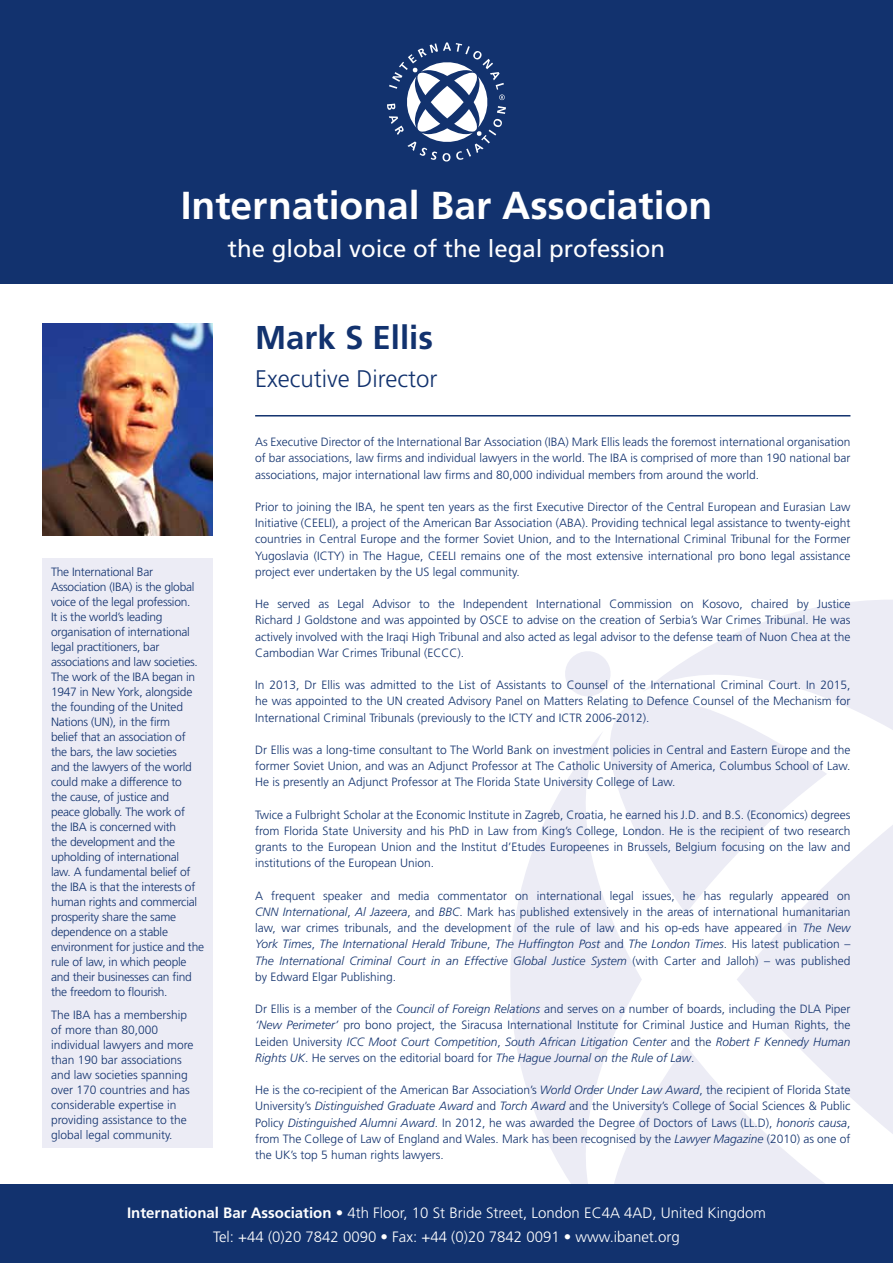
<style>
.page{position:relative;width:893px;height:1263px;background:#fff}
.page>*{position:absolute;margin:0;border:0;box-sizing:border-box;transform-origin:0 0}
.t1{font:700 39px "Frutiger";color:#fff}
.t2{font:700 33px "Frutiger";color:#12326e}
.t3{font:24px "Frutiger";color:#fff}
.t4{font:300 24px "Frutiger";color:#12326e}
.t5{font:300 15px/24px "Frutiger";color:#fff;text-align:center}
.t6{font:300 12px/16.2px "Frutiger";letter-spacing:-.02em;color:#12326e;text-align:justify}
.t7{font:300 12px/15px "Frutiger";color:#12326e}
.s1{font-style:italic}
.s2{font-weight:700}
</style>
<div class="page">
<svg style="left:565px;top:651px;width:46px;height:45px"></svg>
<svg style="left:593px;top:682px;width:233px;height:231px;fill:#ececf5"></svg>
<svg style="left:642px;top:1046px;width:185px;height:139px;fill:#ececf5"></svg>
<svg style="left:737px;top:824px;width:156px;height:310px;fill:#ececf5"></svg>
<svg style="left:642px;top:600px;width:251px;height:130px"></svg>
<svg style="left:479px;top:731px;width:163px;height:454px"></svg>
<div style="left:0;top:0;width:893px;height:284px;background:#12326e"></div>
<svg style="left:387px;top:43px;width:119px;height:119px"></svg>
<div style="left:0;top:1185px;width:893px;height:78px;background:#12326e"></div>
<hr style="left:255px;top:415px;width:595px;height:1px;background:#12326e">
<img style="left:43px;top:323px;width:170px;height:213px">
<div style="left:43px;top:558px;width:170px;height:590px;background:#ececf5"></div>
<h1 class="t1" style="left:181px;top:182px;width:533px">International Bar Association</h1>
<h3 class="t3" style="left:228px;top:235px;width:439px">the global voice of the legal profession</h3>
<p class="t6" style="left:51px;top:564px;width:155px;line-height:15px;text-align:left">The International Bar<br>Association (IBA) is the global voice of the legal profession.<br>It is the world’s leading organisation of international legal practitioners, bar associations and law societies.<br>The work of the IBA began in<br>1947 in New York, alongside the founding of the United<br>Nations (UN), in the firm<br>belief that an association of the bars, the law societies<br>and the lawyers of the world could make a difference to<br>the cause, of justice and<br>peace globally. The work of the IBA is concerned with<br>the development and the upholding of international<br>law. A fundamental belief of the IBA is that the interests of human rights and commercial prosperity share the same dependence on a stable environment for justice and the rule of law, in which people and their businesses can find the freedom to flourish.</p>
<p class="t7" style="left:51px;top:1007px;width:144px">The IBA has a membership of more than 80,000 individual lawyers and more than 190 bar associations and law societies spanning over 170 countries and has considerable expertise in providing assistance to the global legal community.</p>
<h2 class="t2" style="left:255px;top:318px;width:179px">Mark S Ellis</h2>
<h3 class="t4" style="left:255px;top:365px;width:184px">Executive Director</h3>
<p class="t6" style="left:255px;top:434px;width:597px">As Executive Director of the International Bar Association (IBA) Mark Ellis leads the foremost international organisation of bar associations, law firms and individual lawyers in the world. The IBA is comprised of more than 190 national bar associations, major international law firms and 80,000 individual members from around the world.</p>
<p class="t6" style="left:255px;top:499px;width:597px">Prior to joining the IBA, he spent ten years as the first Executive Director of the Central European and Eurasian Law Initiative (CEELI), a project of the American Bar Association (ABA). Providing technical legal assistance to twenty-eight countries in Central Europe and the former Soviet Union, and to the International Criminal Tribunal for the Former Yugoslavia (ICTY) in The Hague, CEELI remains one of the most extensive international pro bono legal assistance project ever undertaken by the US legal community.</p>
<p class="t6" style="left:255px;top:596px;width:597px">He served as Legal Advisor to the Independent International Commission on Kosovo, chaired by Justice Richard J Goldstone and was appointed by OSCE to advise on the creation of Serbia’s War Crimes Tribunal. He was actively involved with the Iraqi High Tribunal and also acted as legal advisor to the defense team of Nuon Chea at the Cambodian War Crimes Tribunal (ECCC).</p>
<p class="t6" style="left:255px;top:677px;width:597px">In 2013, Dr Ellis was admitted to the List of Assistants to Counsel of the International Criminal Court. In 2015, he was appointed to the UN created Advisory Panel on Matters Relating to Defence Counsel of the Mechanism for International Criminal Tribunals (previously to the ICTY and ICTR 2006-2012).</p>
<p class="t6" style="left:255px;top:742px;width:597px">Dr Ellis was a long-time consultant to The World Bank on investment policies in Central and Eastern Europe and the former Soviet Union, and was an Adjunct Professor at The Catholic University of America, Columbus School of Law.<br>He is presently an Adjunct Professor at The Florida State University College of Law.</p>
<p class="t6" style="left:255px;top:806px;width:597px">Twice a Fulbright Scholar at the Economic Institute in Zagreb, Croatia, he earned his J.D. and B.S. (Economics) degrees from Florida State University and his PhD in Law from King’s College, London. He is the recipient of two research grants to the European Union and the Institut d’Etudes Europeenes in Brussels, Belgium focusing on the law and institutions of the European Union.</p>
<p class="t6" style="left:255px;top:887px;width:597px">A frequent speaker and media commentator on international legal issues, he has regularly appeared on <span class="s1">CNN International</span>, <span class="s1">Al Jazeera</span>, and <span class="s1">BBC</span>. Mark has published extensively in the areas of international humanitarian law, war crimes tribunals, and the development of the rule of law and his op-eds have appeared in <span class="s1">The New York Times</span>, <span class="s1">The International Herald Tribune</span>, <span class="s1">The Huffington Post</span> and <span class="s1">The London Times</span>. His latest publication – <span class="s1">The International Criminal Court in an Effective Global Justice System</span> (with Carter and Jalloh) – was published by Edward Elgar Publishing.</p>
<p class="t6" style="left:255px;top:1001px;width:597px">Dr Ellis is a member of the <span class="s1">Council of Foreign Relations</span> and serves on a number of boards, including the DLA Piper <span class="s1">‘New Perimeter’</span> pro bono project, the Siracusa International Institute for Criminal Justice and Human Rights, the Leiden University <span class="s1">ICC Moot Court Competition</span>, <span class="s1">South African Litigation Center</span> and the <span class="s1">Robert F Kennedy Human Rights UK</span>. He serves on the editorial board for <span class="s1">The Hague Journal on the Rule of Law</span>.</p>
<p class="t6" style="left:255px;top:1082px;width:597px">He is the co-recipient of the American Bar Association’s <span class="s1">World Order Under Law Award</span>, the recipient of Florida State University’s <span class="s1">Distinguished Graduate Award</span> and <span class="s1">Torch Award</span> and the University’s College of Social Sciences &amp; Public Policy <span class="s1">Distinguished Alumni Award</span>. In 2012, he was awarded the Degree of Doctors of Laws (LL.D), <span class="s1">honoris causa</span>, from The College of Law of England and Wales. Mark has been recognised by the <span class="s1">Lawyer Magazine</span> (2010) as one of the UK’s top 5 human rights lawyers.</p>
<p class="t5" style="left:127px;top:1200px;width:640px"><span class="s2">International Bar Association •</span> 4th Floor, 10 St Bride Street, London EC4A 4AD, United Kingdom<br>Tel: +44 (0)20 7842 0090 • Fax: +44 (0)20 7842 0091 • www.ibanet.org</p>
</div>
